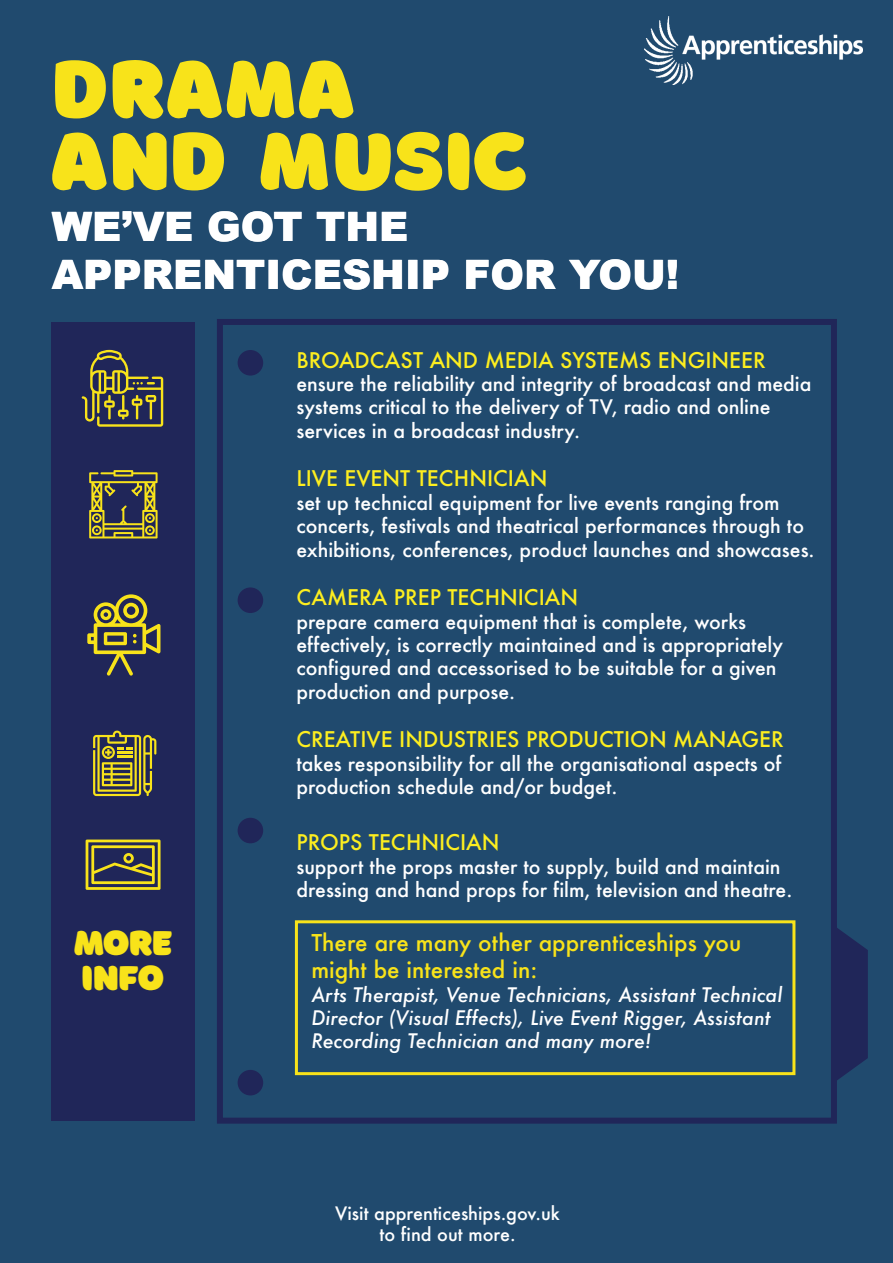
<style>
.page{position:relative;width:893px;height:1263px;background:#204a6e}
.page>*{position:absolute;margin:0;border:0;box-sizing:border-box;transform-origin:0 0}
.t1{font:84px/72px "Borsok";letter-spacing:.02em;color:#f8e31a}
.t2{font:900 40.5px/48.6px "Arial";color:#fff}
.t3{font:36px/34.5px "Borsok";letter-spacing:-.025em;color:#f8e31a}
.t4{font:500 22.5px/27px "Futura";color:#f8e31a}
.t5{font:500 21px "Futura";color:#fdee1f}
.t6{font:500 19.5px/23.4px "Futura";color:#fff}
.t7{font:italic 500 19.5px/23.4px "Futura";color:#fff}
.t8{font:500 18px/21.6px "Futura";color:#fff;text-align:center}
</style>
<div class="page">
<img style="left:644px;top:17px;width:218px;height:67px">
<div style="left:217px;top:319px;width:620px;height:805px;border:6px solid #202659"></div>
<div style="left:52px;top:322px;width:143px;height:799px;background:#202659"></div>
<div style="left:238px;top:350px;width:25px;height:26px;background:#202659;border-radius:50%"></div>
<div style="left:238px;top:587px;width:25px;height:26px;background:#202659;border-radius:50%"></div>
<div style="left:238px;top:818px;width:25px;height:25px;background:#202659;border-radius:50%"></div>
<div style="left:238px;top:1070px;width:25px;height:25px;background:#202659;border-radius:50%"></div>
<div style="left:295px;top:920px;width:500px;height:155px;border:3px solid #f8e31a"></div>
<svg style="left:834px;top:925px;width:34px;height:158px"></svg>
<svg style="left:87px;top:594px;width:73px;height:82px"></svg>
<svg style="left:86px;top:839px;width:75px;height:51px"></svg>
<svg style="left:89px;top:470px;width:69px;height:68px"></svg>
<svg style="left:93px;top:730px;width:63px;height:66px"></svg>
<svg style="left:82px;top:350px;width:81px;height:77px"></svg>
<h1 class="t1" style="left:52px;top:47px;width:477px">DRAMA<br>AND MUSIC</h1>
<h2 class="t2" style="left:52px;top:201px;width:629px">WE’VE GOT THE<br>APPRENTICESHIP FOR YOU!</h2>
<h3 class="t3" style="left:74px;top:923px;width:100px">MORE<br>INFO</h3>
<p class="t5" style="left:296px;top:345px;width:471px">BROADCAST AND MEDIA SYSTEMS ENGINEER</p>
<p class="t6" style="left:296px;top:372px;width:517px">ensure the reliability and integrity of broadcast and media systems critical to the delivery of TV, radio and online services in a broadcast industry.</p>
<p class="t5" style="left:296px;top:464px;width:253px">LIVE EVENT TECHNICIAN</p>
<p class="t6" style="left:296px;top:491px;width:520px">set up technical equipment for live events ranging from concerts, festivals and theatrical performances through to exhibitions, conferences, product launches and showcases.</p>
<p class="t5" style="left:296px;top:583px;width:283px">CAMERA PREP TECHNICIAN</p>
<p class="t6" style="left:296px;top:609px;width:488px">prepare camera equipment that is complete, works effectively, is correctly maintained and is appropriately configured and accessorised to be suitable for a given production and purpose.</p>
<p class="t5" style="left:296px;top:725px;width:489px">CREATIVE INDUSTRIES PRODUCTION MANAGER</p>
<p class="t6" style="left:296px;top:752px;width:486px">takes responsibility for all the organisational aspects of production schedule and/or budget.</p>
<p class="t5" style="left:296px;top:828px;width:205px">PROPS TECHNICIAN</p>
<p class="t6" style="left:296px;top:854px;width:497px">support the props master to supply, build and maintain dressing and hand props for film, television and theatre.</p>
<p class="t4" style="left:311px;top:929px;width:431px">There are many other apprenticeships you might be interested in:</p>
<p class="t7" style="left:311px;top:982px;width:472px">Arts Therapist, Venue Technicians, Assistant Technical<br>Director (Visual Effects), Live Event Rigger, Assistant<br>Recording Technician and many more!</p>
<p class="t8" style="left:335px;top:1202px;width:226px">Visit apprenticeships.gov.uk to find out more.</p>
</div>
